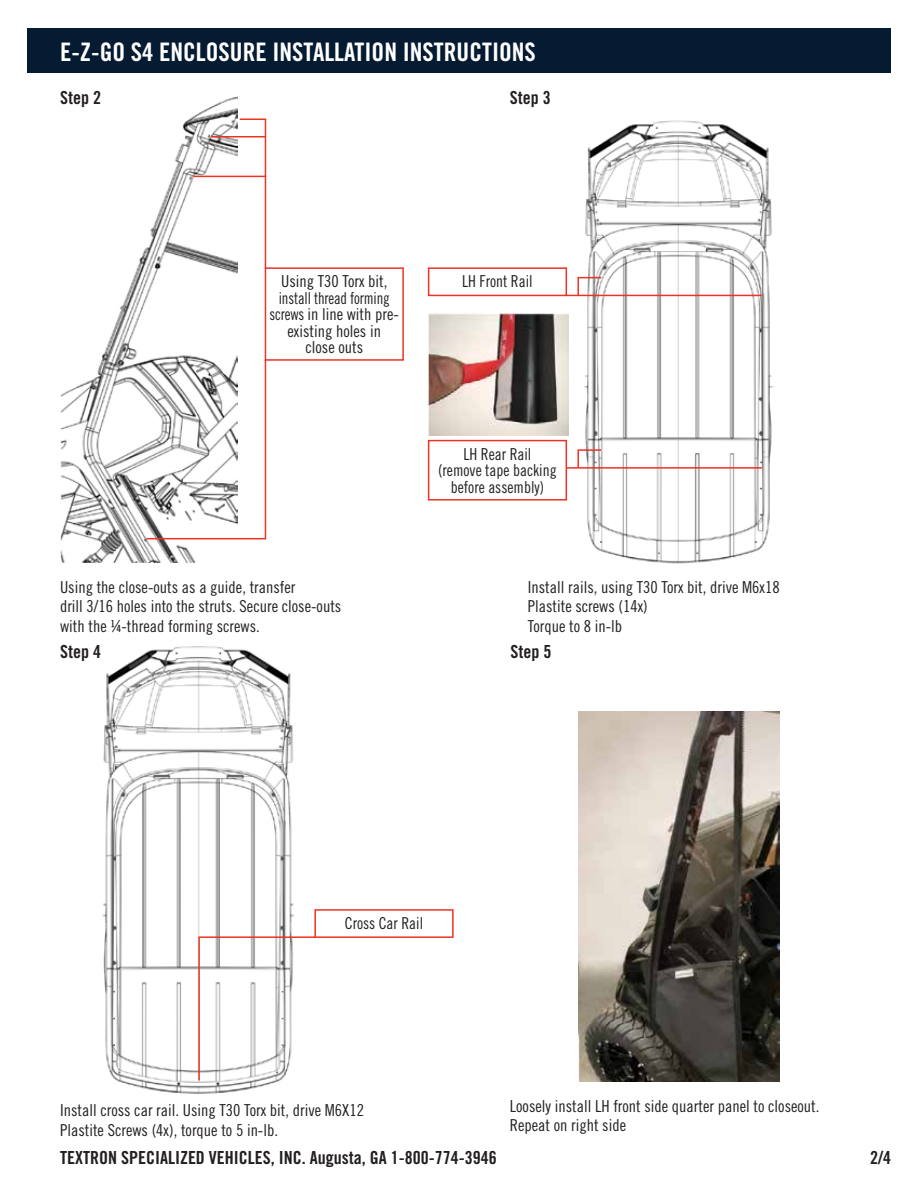
<style>
.page{position:relative;width:918px;height:1188px;background:#fff}
.page>*{position:absolute;margin:0;border:0;box-sizing:border-box;transform-origin:0 0}
.t1{font:25.5px "Trade Gothic Bold Cond Twenty";color:#fff}
.t2{font:18px "Trade Gothic Bold Cond Twenty";color:#231f20}
.t3{font:16.5px/19.5px "Trade Gothic Cond Eighteen";color:#231f20}
.t4{font:16.5px/16.5px "Trade Gothic Cond Eighteen";color:#231f20;text-align:center;scale:.95 1}
</style>
<div class="page">
<img style="left:60px;top:96px;width:178px;height:467px">
<img style="left:571px;top:120px;width:203px;height:444px">
<div style="left:27px;top:28px;width:864px;height:45px;background:#051b32"></div>
<div style="left:265px;top:267px;width:139px;height:94px;border:2px solid #ee3224"></div>
<div style="left:428px;top:267px;width:139px;height:29px;border:2px solid #ee3224"></div>
<svg style="left:192px;top:118px;width:75px;height:60px"></svg>
<svg style="left:145px;top:358px;width:122px;height:182px"></svg>
<hr style="left:211px;top:136px;width:54px;height:1px;background:#ee3224">
<hr style="left:566px;top:295px;width:196px;height:1px;background:#ee3224">
<hr style="left:265px;top:176px;width:1px;height:92px;background:#ee3224">
<svg style="left:577px;top:276px;width:26px;height:21px"></svg>
<div style="left:428px;top:440px;width:139px;height:61px;border:2px solid #ee3224"></div>
<svg style="left:577px;top:449px;width:26px;height:18px"></svg>
<hr style="left:566px;top:467px;width:196px;height:2px;background:#ee3224">
<img style="left:429px;top:313px;width:139px;height:123px">
<img style="left:103px;top:646px;width:192px;height:448px">
<div style="left:314px;top:909px;width:140px;height:29px;border:2px solid #ee3224"></div>
<svg style="left:198px;top:936px;width:119px;height:146px"></svg>
<img style="left:578px;top:711px;width:201px;height:371px">
<h1 class="t1" style="left:60px;top:36px;width:477px">E-Z-GO S4 ENCLOSURE INSTALLATION INSTRUCTIONS</h1>
<p class="t2" style="left:60px;top:86px;width:42px">Step 2</p>
<p class="t2" style="left:510px;top:86px;width:42px">Step 3</p>
<p class="t3" style="left:270px;top:273px;width:131px;line-height:16.5px;text-align:center">Using T30 Torx bit, install thread forming screws in line with pre&shy;existing holes in<br>close outs</p>
<p class="t4" style="left:462px;top:273px;width:76px">LH Front Rail</p>
<p class="t4" style="left:438px;top:445px;width:126px">LH Rear Rail<br>(remove tape backing before assembly)</p>
<p class="t3" style="left:60px;top:577px;width:283px">Using the close-outs as a guide, transfer<br>drill 3/16 holes into the struts. Secure close-outs with the ¼-thread forming screws.</p>
<p class="t3" style="left:528px;top:577px;width:253px">Install rails, using T30 Torx bit, drive M6x18<br>Plastite screws (14x)<br>Torque to 8 in-lb</p>
<p class="t2" style="left:60px;top:640px;width:42px">Step 4</p>
<p class="t2" style="left:510px;top:640px;width:42px">Step 5</p>
<p class="t4" style="left:345px;top:915px;width:84px">Cross Car Rail</p>
<p class="t3" style="left:60px;top:1100px;width:306px">Install cross car rail. Using T30 Torx bit, drive M6X12<br>Plastite Screws (4x), torque to 5 in-lb.</p>
<p class="t3" style="left:510px;top:1096px;width:311px">Loosely install LH front side quarter panel to closeout.<br>Repeat on right side</p>
<p class="t2" style="left:60px;top:1146px;width:438px">TEXTRON SPECIALIZED VEHICLES, INC. Augusta, GA 1-800-774-3946</p>
<p class="t2" style="left:870px;top:1146px;width:22px">2/4</p>
</div>
